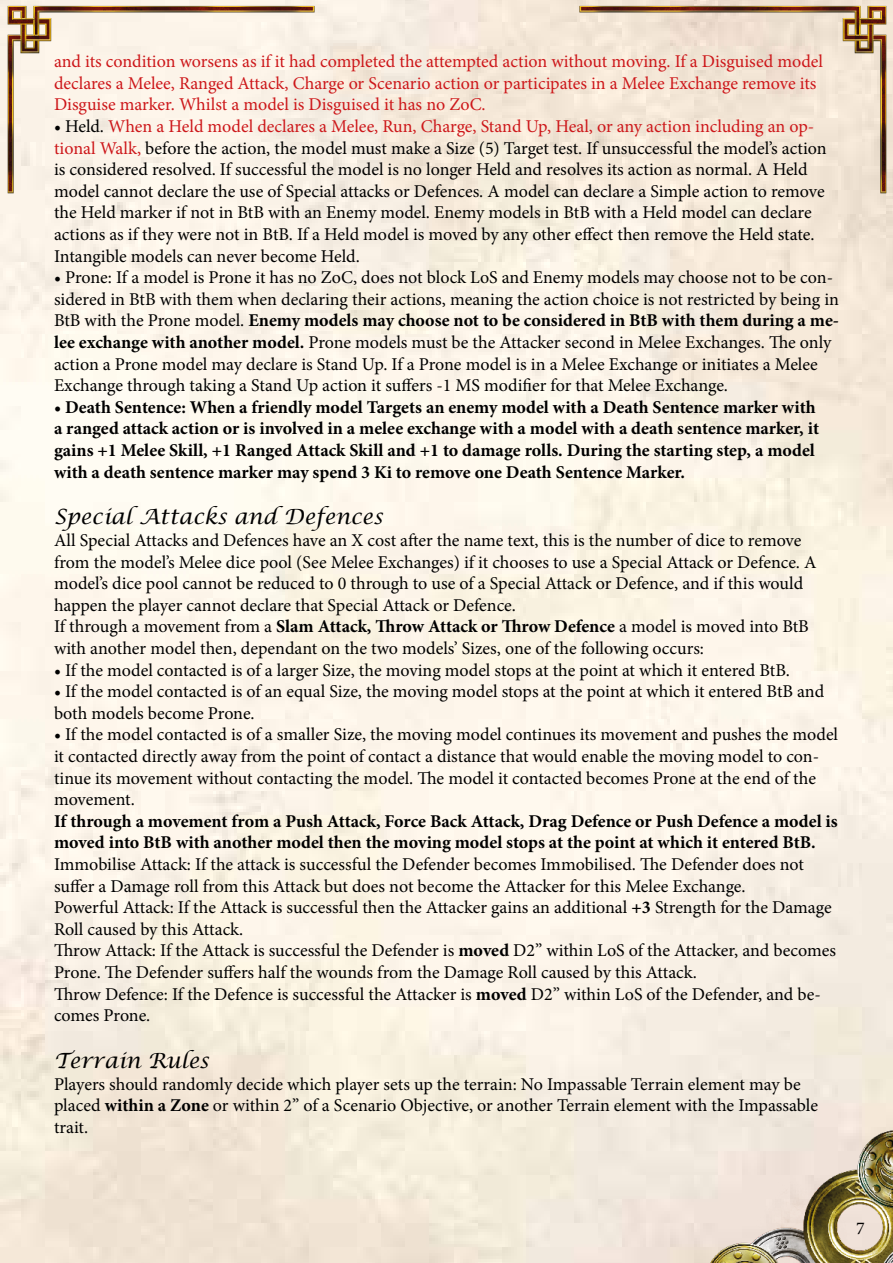
<style>
.page{position:relative;width:893px;height:1263px;background:#fff}
.page>*{position:absolute;margin:0;border:0;box-sizing:border-box;transform-origin:0 0}
.t1{font:italic 21px "Lucida Calligraphy";color:#000}
.t2{font:18px/21.6px "Minion Pro";letter-spacing:-.005em;color:#000}
.t3{font:700 18px/21.6px "Minion Pro";color:#000}
.t4{font:18px/21.6px "Minion Pro";letter-spacing:-.005em;color:#cd171a}
.s1{color:#cd171a}
.s2{font-weight:700}
</style>
<div class="page">
<img style="left:705px;top:1105px;width:188px;height:158px">
<img style="left:577px;top:5px;width:311px;height:191px">
<img style="left:6px;top:5px;width:311px;height:191px">
<p class="t4" style="left:54px;top:51px;width:770px">and its condition worsens as if it had completed the attempted action without moving. If a Disguised model declares a Melee, Ranged Attack, Charge or Scenario action or participates in a Melee Exchange remove its<br>Disguise marker. Whilst a model is Disguised it has no ZoC.</p>
<p class="t2" style="left:54px;top:115px;width:774px">• Held. <span class="s1">When a Held model declares a Melee, Run, Charge, Stand Up, Heal, or any action including an op&shy;tional Walk,</span> before the action, the model must make a Size (5) Target test. If unsuccessful the model’s action is considered resolved. If successful the model is no longer Held and resolves its action as normal. A Held model cannot declare the use of Special attacks or Defences. A model can declare a Simple action to remove the Held marker if not in BtB with an Enemy model. Enemy models in BtB with a Held model can declare actions as if they were not in BtB. If a Held model is moved by any other effect then remove the Held state.<br>Intangible models can never become Held.</p>
<p class="t2" style="left:54px;top:267px;width:787px">• Prone: If a model is Prone it has no ZoC, does not block LoS and Enemy models may choose not to be con&shy;sidered in BtB with them when declaring their actions, meaning the action choice is not restricted by being in BtB with the Prone model. <span class="s2">Enemy models may choose not to be considered in BtB with them during a me&shy;lee exchange with another model.</span> Prone models must be the Attacker second in Melee Exchanges. The only action a Prone model may declare is Stand Up. If a Prone model is in a Melee Exchange or initiates a Melee Exchange through taking a Stand Up action it suffers -1 MS modifier for that Melee Exchange.</p>
<p class="t3" style="left:54px;top:396px;width:767px">• Death Sentence: When a friendly model Targets an enemy model with a Death Sentence marker with a ranged attack action or is involved in a melee exchange with a model with a death sentence marker, it gains +1 Melee Skill, +1 Ranged Attack Skill and +1 to damage rolls. During the starting step, a model with a death sentence marker may spend 3 Ki to remove one Death Sentence Marker.</p>
<p class="t1" style="left:54px;top:504px;width:330px">Special Attacks and Defences</p>
<p class="t2" style="left:54px;top:529px;width:764px">All Special Attacks and Defences have an X cost after the name text, this is the number of dice to remove from the model’s Melee dice pool (See Melee Exchanges) if it chooses to use a Special Attack or Defence. A model’s dice pool cannot be reduced to 0 through to use of a Special Attack or Defence, and if this would happen the player cannot declare that Special Attack or Defence.<br>If through a movement from a <span class="s2">Slam Attack, Throw Attack or Throw Defence</span> a model is moved into BtB with another model then, dependant on the two models’ Sizes, one of the following occurs:</p>
<p class="t2" style="left:54px;top:659px;width:737px">• If the model contacted is of a larger Size, the moving model stops at the point at which it entered BtB.</p>
<p class="t2" style="left:54px;top:681px;width:772px">• If the model contacted is of an equal Size, the moving model stops at the point at which it entered BtB and both models become Prone.</p>
<p class="t2" style="left:54px;top:724px;width:786px">• If the model contacted is of a smaller Size, the moving model continues its movement and pushes the model it contacted directly away from the point of contact a distance that would enable the moving model to con&shy;tinue its movement without contacting the model. The model it contacted becomes Prone at the end of the movement.</p>
<p class="t3" style="left:54px;top:810px;width:785px">If through a movement from a Push Attack, Force Back Attack, Drag Defence or Push Defence a model is moved into BtB with another model then the moving model stops at the point at which it entered BtB.</p>
<p class="t2" style="left:54px;top:853px;width:783px">Immobilise Attack: If the attack is successful the Defender becomes Immobilised. The Defender does not suffer a Damage roll from this Attack but does not become the Attacker for this Melee Exchange.<br>Powerful Attack: If the Attack is successful then the Attacker gains an additional <span class="s2">+3</span> Strength for the Damage Roll caused by this Attack.<br>Throw Attack: If the Attack is successful the Defender is <span class="s2">moved</span> D2” within LoS of the Attacker, and becomes Prone. The Defender suffers half the wounds from the Damage Roll caused by this Attack.<br>Throw Defence: If the Defence is successful the Attacker is <span class="s2">moved</span> D2” within LoS of the Defender, and be&shy;comes Prone.</p>
<p class="t1" style="left:54px;top:1048px;width:156px">Terrain Rules</p>
<p class="t2" style="left:54px;top:1073px;width:766px">Players should randomly decide which player sets up the terrain: No Impassable Terrain element may be placed <span class="s2">within a Zone</span> or within 2” of a Scenario Objective, or another Terrain element with the Impassable trait.</p>
<p class="t2" style="left:856px;top:1217px;width:10px">7</p>
</div>
